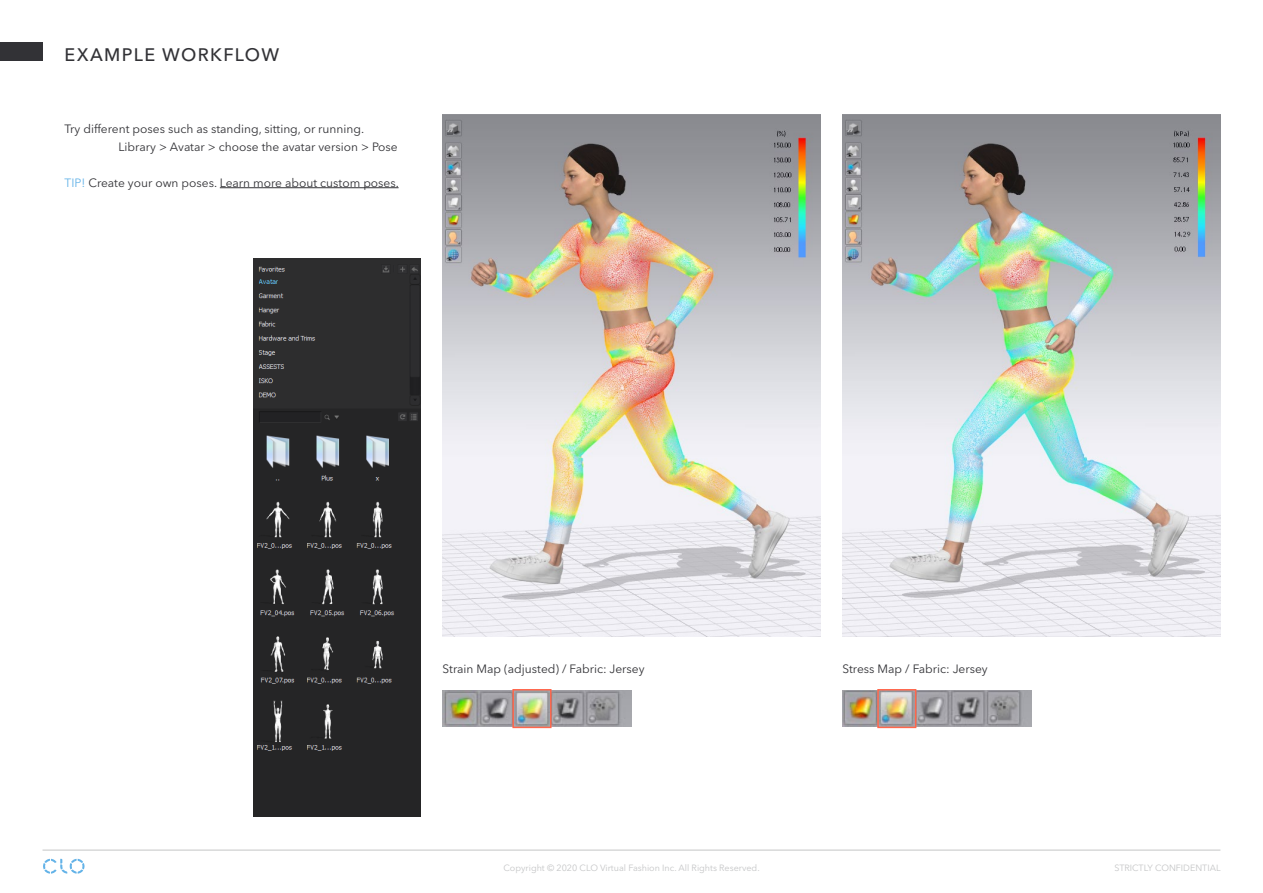
<style>
.page{position:relative;width:1263px;height:893px;background:#fff}
.page>*{position:absolute;margin:0;border:0;box-sizing:border-box;transform-origin:0 0}
.t1{font:500 18px "Avenir Next LT Pro";letter-spacing:.075em;color:#323236}
.t2{font:12px/18px "Avenir Next LT Pro";color:#323236}
.t3{font:9px "Avenir Next LT Pro";color:#c4c5c6}
.s1{color:#64b3e8}
</style>
<div class="page">
<img style="left:842px;top:115px;width:378px;height:522px">
<img style="left:442px;top:115px;width:378px;height:522px">
<img style="left:254px;top:259px;width:166px;height:558px">
<img style="left:442px;top:691px;width:189px;height:36px">
<img style="left:842px;top:691px;width:189px;height:36px">
<hr style="left:220px;top:187px;width:179px;height:1px;background:#323236">
<div style="left:877px;top:689px;width:39px;height:39px;border:2px solid #ff674c"></div>
<div style="left:512px;top:689px;width:39px;height:39px;border:2px solid #ff674c"></div>
<svg style="left:43px;top:859px;width:42px;height:15px"></svg>
<div style="left:0;top:43px;width:43px;height:18px;background:#323236"></div>
<hr style="left:43px;top:850px;width:1177px;height:1px;background:#c4c5c6">
<h1 class="t1" style="left:65px;top:43px;width:216px">EXAMPLE WORKFLOW</h1>
<p class="t2" style="left:119px;top:119px;width:281px;text-indent:-54px">Try different poses such as standing, sitting, or running.<br>Library &gt; Avatar &gt; choose the avatar version &gt; Pose</p>
<p class="t2" style="left:65px;top:173px;width:336px"><span class="s1">TIP!</span> Create your own poses. Learn more about custom poses.</p>
<p class="t2" style="left:442px;top:659px;width:204px">Strain Map (adjusted) / Fabric: Jersey</p>
<p class="t2" style="left:842px;top:659px;width:147px">Stress Map / Fabric: Jersey</p>
<p class="t3" style="left:503px;top:862px;width:258px">Copyright © 2020 CLO Virtual Fashion Inc. All Rights Reserved.</p>
<p class="t3" style="left:1114px;top:862px;width:108px">STRICTLY CONFIDENTIAL</p>
</div>
